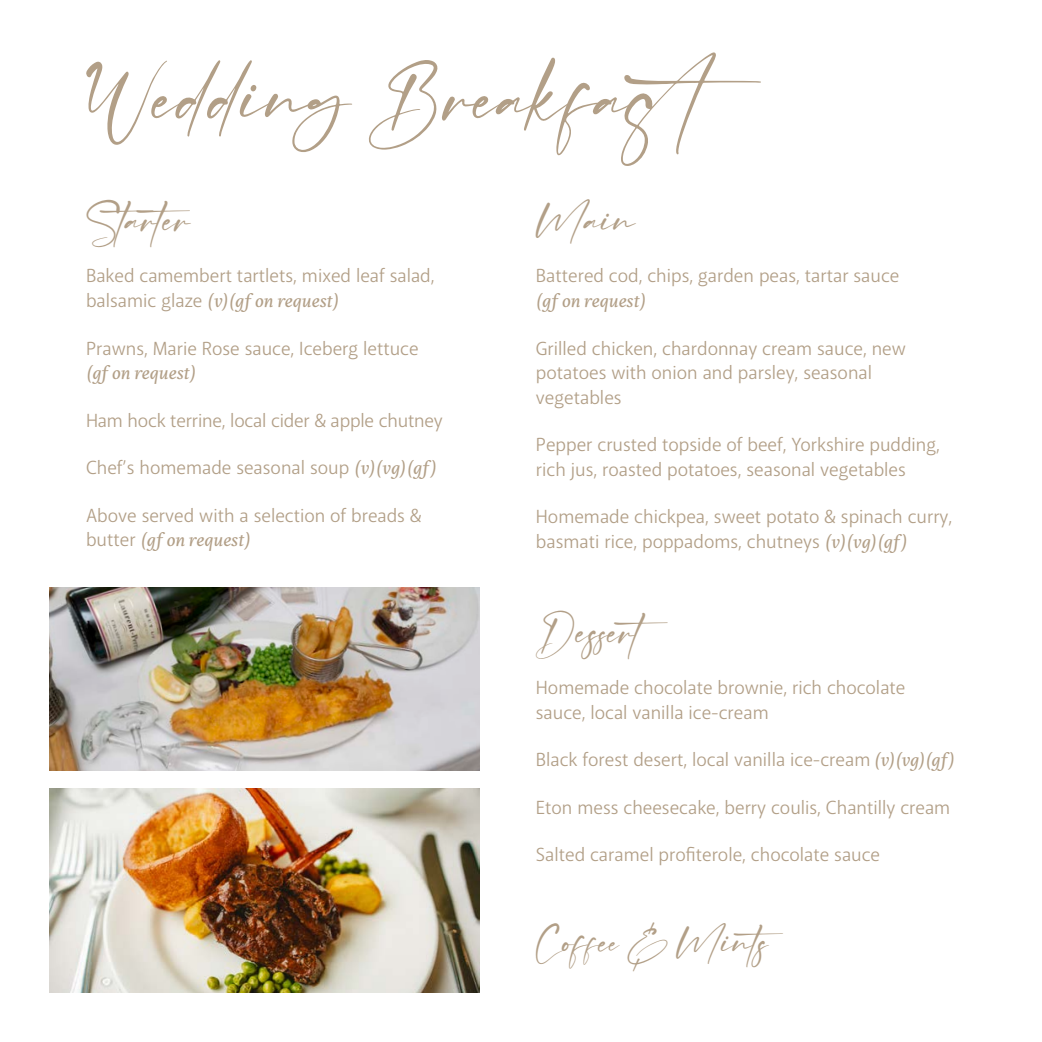
<style>
.page{position:relative;width:1042px;height:1042px;background:#fff}
.page>*{position:absolute;margin:0;border:0;box-sizing:border-box;transform-origin:0 0}
.t1{font:87.5px "Callista";color:#b29f87}
.t2{font:43.75px "Callista";color:#b29f87}
.t3{font:40.25px "Callista";color:#b29f87}
.t4{font:19.25px/24.5px "Akagi Pro";color:#b29f87}
.t5{font:italic 19.25px "Edita";color:#b29f87}
.s1{font-family:"Edita";font-style:italic}
</style>
<div class="page">
<img style="left:50px;top:588px;width:429px;height:183px">
<img style="left:50px;top:788px;width:429px;height:204px">
<p class="t1" style="left:86px;top:38px;width:685px">Wedding Breakfast</p>
<p class="t2" style="left:86px;top:190px;width:126px">Starter</p>
<p class="t4" style="left:86px;top:264px;width:350px">Baked camembert tartlets, mixed leaf salad, balsamic glaze <span class="s1">(v)(gf on request)</span></p>
<p class="t4" style="left:86px;top:336px;width:334px">Prawns, Marie Rose sauce, Iceberg lettuce</p>
<p class="t5" style="left:86px;top:362px;width:112px">(gf on request)</p>
<p class="t4" style="left:86px;top:408px;width:358px">Ham hock terrine, local cider &amp; apple chutney</p>
<p class="t4" style="left:86px;top:456px;width:353px">Chef’s homemade seasonal soup <span class="s1">(v)(vg)(gf)</span></p>
<p class="t4" style="left:86px;top:503px;width:337px">Above served with a selection of breads &amp; butter <span class="s1">(gf on request)</span></p>
<p class="t2" style="left:536px;top:190px;width:101px">Main</p>
<p class="t4" style="left:536px;top:264px;width:365px">Battered cod, chips, garden peas, tartar sauce</p>
<p class="t5" style="left:536px;top:290px;width:112px">(gf on request)</p>
<p class="t4" style="left:536px;top:336px;width:371px">Grilled chicken, chardonnay cream sauce, new</p>
<p class="t4" style="left:536px;top:360px;width:338px">potatoes with onion and parsley, seasonal</p>
<p class="t4" style="left:536px;top:385px;width:87px">vegetables</p>
<p class="t4" style="left:536px;top:433px;width:406px">Pepper crusted topside of beef, Yorkshire pudding, rich jus, roasted potatoes, seasonal vegetables</p>
<p class="t4" style="left:536px;top:505px;width:418px">Homemade chickpea, sweet potato &amp; spinach curry, basmati rice, poppadoms, chutneys <span class="s1">(v)(vg)(gf)</span></p>
<p class="t2" style="left:536px;top:602px;width:154px">Dessert</p>
<p class="t4" style="left:536px;top:675px;width:371px">Homemade chocolate brownie, rich chocolate sauce, local vanilla ice-cream</p>
<p class="t4" style="left:536px;top:748px;width:421px">Black forest desert, local vanilla ice-cream <span class="s1">(v)(vg)(gf)</span></p>
<p class="t4" style="left:536px;top:795px;width:416px">Eton mess cheesecake, berry coulis, Chantilly cream</p>
<p class="t4" style="left:536px;top:843px;width:346px">Salted caramel profiterole, chocolate sauce</p>
<p class="t3" style="left:536px;top:915px;width:267px">Coffee &amp; Mints</p>
</div>
